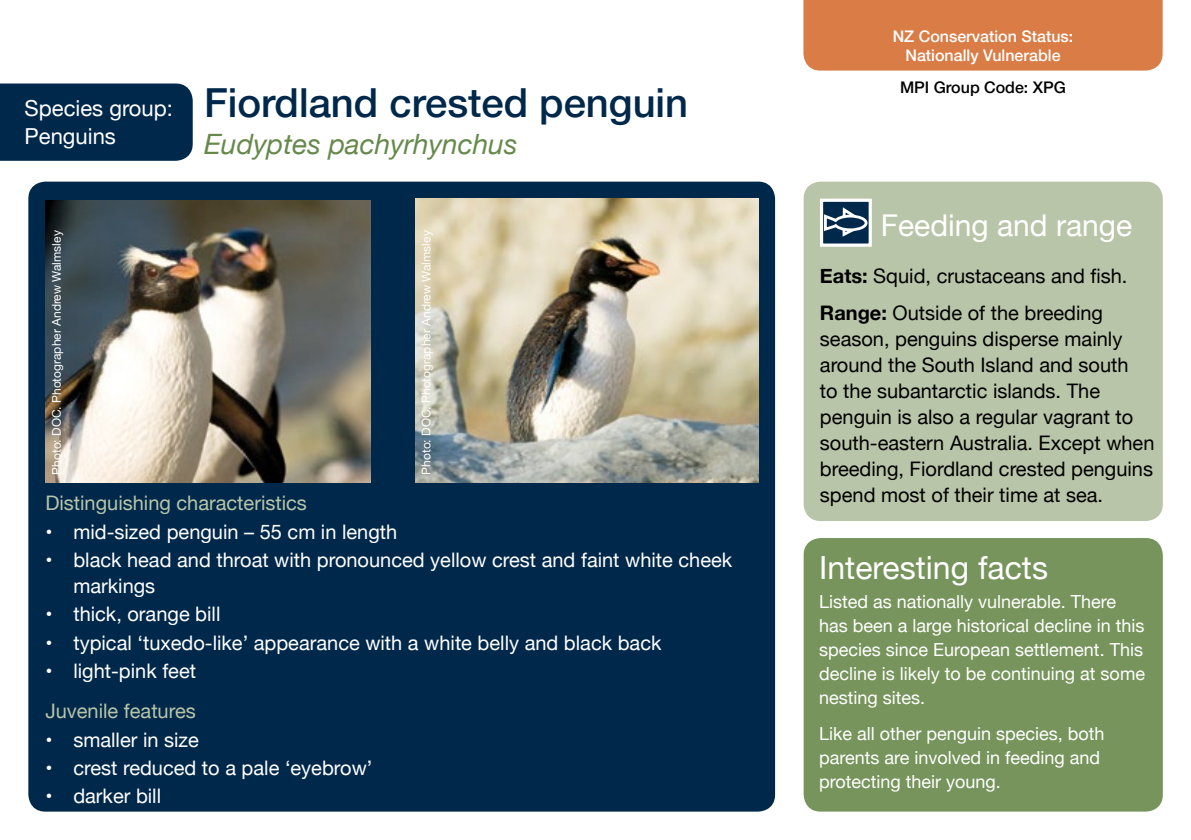
<style>
.page{position:relative;width:1191px;height:840px;background:#fff}
.page>*{position:absolute;margin:0;border:0;box-sizing:border-box;transform-origin:0 0}
.t1{font:500 40px "Helvetica Neue LT";color:#00284a}
.t2{font:32px "Helvetica Neue";color:#fff}
.t3{font:30px "Helvetica Neue";color:#fff}
.t4{font:italic 28px "Helvetica Neue";color:#65894b}
.t5{font:22px/28px "Helvetica Neue";color:#fff}
.t6{font:20px/26px "Helvetica Neue";color:#000}
.t7{font:20px/26px "Helvetica Neue";color:#fff}
.t8{font:20px "Helvetica Neue";color:#b9c5a8}
.t9{font:18px/24px "Helvetica Neue";color:#fff}
.t10{font:500 16px/19.2px "Helvetica Neue LT";color:#fff;text-align:center}
.t11{font:500 16px "Helvetica Neue LT";color:#000}
.t12{font:12px "Helvetica Neue";color:#fff}
.s1{font-weight:700}
</style>
<div class="page">
<div style="left:28px;top:181px;width:747px;height:630px;background:#00284a;border-radius:17px"></div>
<div style="left:0;top:83px;width:193px;height:78px;background:#00284a"></div>
<div style="left:803px;top:181px;width:359px;height:339px;background:#b9c5a8;border-radius:17px"></div>
<div style="left:820px;top:198px;width:52px;height:48px;background:#00284a;border:3px solid #fff"></div>
<svg style="left:822px;top:205px;width:47px;height:34px"></svg>
<div style="left:803px;top:537px;width:359px;height:274px;background:#76945b;border-radius:17px"></div>
<img style="left:45px;top:200px;width:325px;height:282px">
<img style="left:416px;top:198px;width:342px;height:284px">
<div style="left:803px;top:0;width:359px;height:71px;background:#d97c46"></div>
<p class="t5" style="left:25px;top:95px;width:150px">Species group:<br>Penguins</p>
<p class="t12" style="left:48px;top:474px;width:245px;rotate:-90deg">Photo: DOC. Photographer Andrew Walmsley</p>
<h1 class="t1" style="left:204px;top:79px;width:485px">Fiordland crested penguin</h1>
<h3 class="t4" style="left:204px;top:123px;width:315px">Eudyptes pachyrhynchus</h3>
<p class="t12" style="left:417px;top:474px;width:245px;rotate:-90deg">Photo: DOC. Photographer Andrew Walmsley</p>
<p class="t8" style="left:45px;top:488px;width:263px">Distinguishing characteristics</p>
<p class="t7" style="left:45px;top:519px;width:353px">• mid-sized penguin – 55 cm in length</p>
<p class="t7" style="left:73px;top:548px;width:660px;text-indent:-28px">• black head and throat with pronounced yellow crest and faint white cheek markings</p>
<p class="t7" style="left:45px;top:602px;width:177px">• thick, orange bill</p>
<p class="t7" style="left:45px;top:630px;width:617px">• typical ‘tuxedo-like’ appearance with a white belly and black back</p>
<p class="t7" style="left:45px;top:658px;width:152px">• light-pink feet</p>
<p class="t8" style="left:45px;top:695px;width:152px">Juvenile features</p>
<p class="t7" style="left:45px;top:727px;width:155px">• smaller in size</p>
<p class="t7" style="left:45px;top:755px;width:328px">• crest reduced to a pale ‘eyebrow’</p>
<p class="t7" style="left:45px;top:783px;width:117px">• darker bill</p>
<p class="t10" style="left:892px;top:26px;width:182px">NZ Conservation Status:<br>Nationally Vulnerable</p>
<p class="t11" style="left:900px;top:78px;width:167px">MPI Group Code: XPG</p>
<h3 class="t3" style="left:881px;top:203px;width:253px">Feeding and range</h3>
<p class="t6" style="left:820px;top:258px;width:309px;line-height:37.4px"><span class="s1">Eats:</span> Squid, crustaceans and fish.<br><span class="s1">Range:</span> Outside of the breeding</p>
<p class="t6" style="left:820px;top:327px;width:336px">season, penguins disperse mainly around the South Island and south<br>to the subantarctic islands. The penguin is also a regular vagrant to south-eastern Australia. Except when breeding, Fiordland crested penguins spend most of their time at sea.</p>
<h2 class="t2" style="left:819px;top:544px;width:230px">Interesting facts</h2>
<p class="t9" style="left:819px;top:590px;width:327px">Listed as nationally vulnerable. There has been a large historical decline in this species since European settlement. This decline is likely to be continuing at some nesting sites.</p>
<p class="t9" style="left:819px;top:722px;width:287px">Like all other penguin species, both parents are involved in feeding and protecting their young.</p>
</div>
